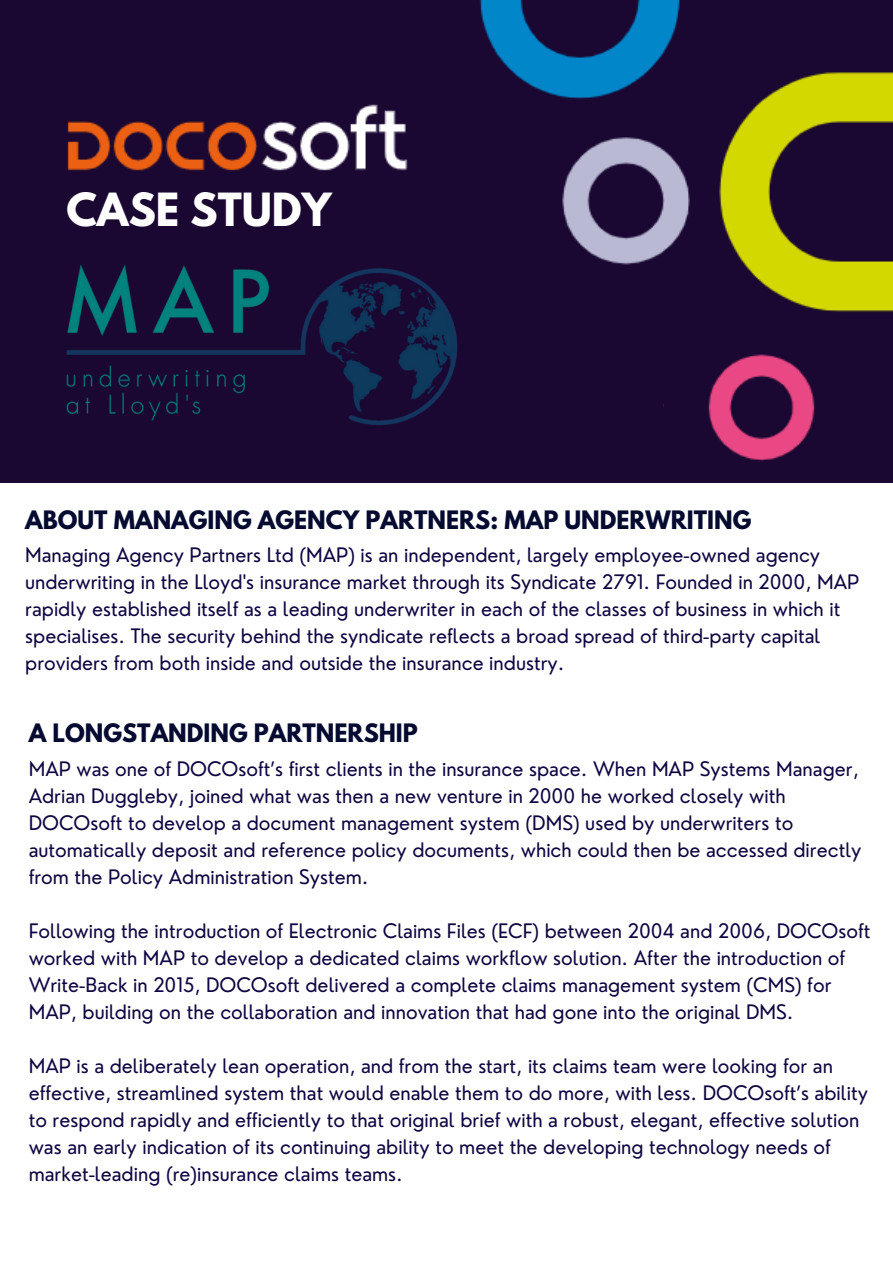
<style>
.page{position:relative;width:893px;height:1264px;background:#fff}
.page>*{position:absolute;margin:0;border:0;box-sizing:border-box;transform-origin:0 0}
.t1{font:700 40.5px "League Spartan";color:#fff}
.t2{font:700 22.5px "League Spartan";color:#050a30}
.t3{font:19.5px/27px "Nourd";color:#100642}
</style>
<div class="page">
<img style="left:0;top:0;width:892px;height:482px">
<div style="left:35px;top:314px;width:628px;height:168px;background:#1a0832"></div>
<img style="left:0;top:178px;width:547px;height:305px">
<h1 class="t1" style="left:66px;top:189px;width:266px">CASE STUDY</h1>
<p class="t2" style="left:25px;top:508px;width:727px">ABOUT MANAGING AGENCY PARTNERS: MAP UNDERWRITING</p>
<p class="t3" style="left:25px;top:541px;width:835px">Managing Agency Partners Ltd (MAP) is an independent, largely employee-owned agency underwriting in the Lloyd's insurance market through its Syndicate 2791. Founded in 2000, MAP rapidly established itself as a leading underwriter in each of the classes of business in which it specialises. The security behind the syndicate reflects a broad spread of third-party capital providers from both inside and outside the insurance industry.</p>
<p class="t2" style="left:29px;top:721px;width:390px">A LONGSTANDING PARTNERSHIP</p>
<p class="t3" style="left:29px;top:755px;width:834px">MAP was one of DOCOsoft’s first clients in the insurance space. When MAP Systems Manager, Adrian Duggleby, joined what was then a new venture in 2000 he worked closely with DOCOsoft to develop a document management system (DMS) used by underwriters to automatically deposit and reference policy documents, which could then be accessed directly from the Policy Administration System.</p>
<p class="t3" style="left:29px;top:917px;width:843px">Following the introduction of Electronic Claims Files (ECF) between 2004 and 2006, DOCOsoft worked with MAP to develop a dedicated claims workflow solution. After the introduction of Write-Back in 2015, DOCOsoft delivered a complete claims management system (CMS) for MAP, building on the collaboration and innovation that had gone into the original DMS.</p>
<p class="t3" style="left:29px;top:1051px;width:840px">MAP is a deliberately lean operation, and from the start, its claims team were looking for an effective, streamlined system that would enable them to do more, with less. DOCOsoft’s ability to respond rapidly and efficiently to that original brief with a robust, elegant, effective solution was an early indication of its continuing ability to meet the developing technology needs of market-leading (re)insurance claims teams.</p>
</div>
